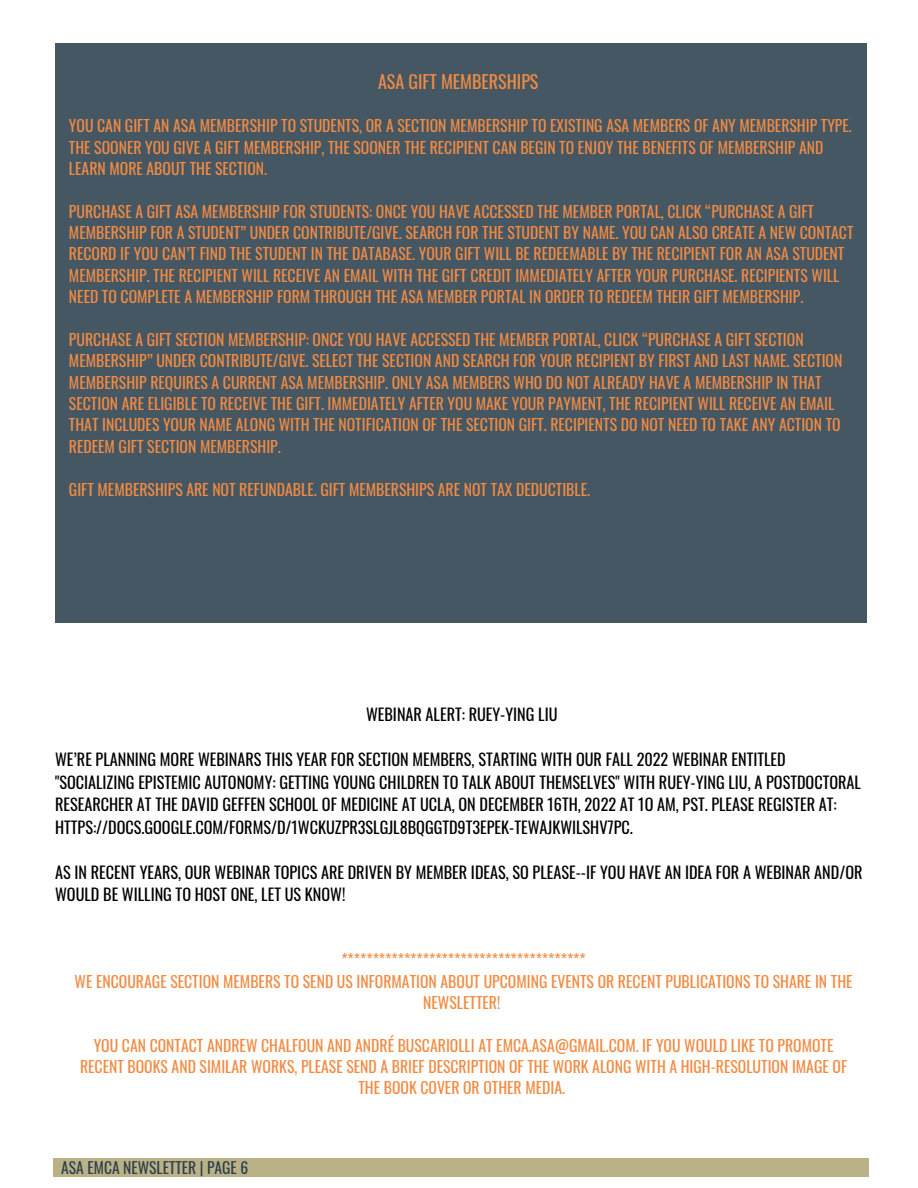
<style>
.page{position:relative;width:918px;height:1188px;background:#fff}
.page>*{position:absolute;margin:0;border:0;box-sizing:border-box;transform-origin:0 0}
.t1{font:18px "Oswald";color:#f28b43}
.t2{font:16.2px/22.5px "Oswald";color:#000}
.t3{font:15.75px/21.3px "Oswald";color:#f28b43}
.t4{font:15.6px "Oswald";color:#2e404b}
</style>
<div class="page">
<div style="left:53px;top:1158px;width:815px;height:18px;background:#bab187"></div>
<div style="left:55px;top:43px;width:811px;height:580px;background:#455763"></div>
<p class="t1" style="left:378px;top:68px;width:162px">ASA GIFT MEMBERSHIPS</p>
<p class="t3" style="left:69px;top:114px;width:784px">YOU CAN GIFT AN ASA MEMBERSHIP TO STUDENTS, OR A SECTION MEMBERSHIP TO EXISTING ASA MEMBERS OF ANY MEMBERSHIP TYPE.<br>THE SOONER YOU GIVE A GIFT MEMBERSHIP, THE SOONER THE RECIPIENT CAN BEGIN TO ENJOY THE BENEFITS OF MEMBERSHIP AND<br>LEARN MORE ABOUT THE SECTION.</p>
<p class="t3" style="left:69px;top:200px;width:786px">PURCHASE A GIFT ASA MEMBERSHIP FOR STUDENTS: ONCE YOU HAVE ACCESSED THE MEMBER PORTAL, CLICK “PURCHASE A GIFT MEMBERSHIP FOR A STUDENT” UNDER CONTRIBUTE/GIVE. SEARCH FOR THE STUDENT BY NAME. YOU CAN ALSO CREATE A NEW CONTACT RECORD IF YOU CAN’T FIND THE STUDENT IN THE DATABASE. YOUR GIFT WILL BE REDEEMABLE BY THE RECIPIENT FOR AN ASA STUDENT MEMBERSHIP. THE RECIPIENT WILL RECEIVE AN EMAIL WITH THE GIFT CREDIT IMMEDIATELY AFTER YOUR PURCHASE. RECIPIENTS WILL NEED TO COMPLETE A MEMBERSHIP FORM THROUGH THE ASA MEMBER PORTAL IN ORDER TO REDEEM THEIR GIFT MEMBERSHIP.</p>
<p class="t3" style="left:69px;top:328px;width:775px">PURCHASE A GIFT SECTION MEMBERSHIP: ONCE YOU HAVE ACCESSED THE MEMBER PORTAL, CLICK “PURCHASE A GIFT SECTION MEMBERSHIP” UNDER CONTRIBUTE/GIVE. SELECT THE SECTION AND SEARCH FOR YOUR RECIPIENT BY FIRST AND LAST NAME. SECTION MEMBERSHIP REQUIRES A CURRENT ASA MEMBERSHIP. ONLY ASA MEMBERS WHO DO NOT ALREADY HAVE A MEMBERSHIP IN THAT SECTION ARE ELIGIBLE TO RECEIVE THE GIFT. IMMEDIATELY AFTER YOU MAKE YOUR PAYMENT, THE RECIPIENT WILL RECEIVE AN EMAIL THAT INCLUDES YOUR NAME ALONG WITH THE NOTIFICATION OF THE SECTION GIFT. RECIPIENTS DO NOT NEED TO TAKE ANY ACTION TO REDEEM GIFT SECTION MEMBERSHIP.</p>
<p class="t3" style="left:69px;top:478px;width:523px">GIFT MEMBERSHIPS ARE NOT REFUNDABLE. GIFT MEMBERSHIPS ARE NOT TAX DEDUCTIBLE.</p>
<p class="t2" style="left:366px;top:703px;width:193px">WEBINAR ALERT: RUEY-YING LIU</p>
<p class="t2" style="left:55px;top:748px;width:807px">WE’RE PLANNING MORE WEBINARS THIS YEAR FOR SECTION MEMBERS, STARTING WITH OUR FALL 2022 WEBINAR ENTITLED "SOCIALIZING EPISTEMIC AUTONOMY: GETTING YOUNG CHILDREN TO TALK ABOUT THEMSELVES" WITH RUEY-YING LIU, A POSTDOCTORAL RESEARCHER AT THE DAVID GEFFEN SCHOOL OF MEDICINE AT UCLA, ON DECEMBER 16TH, 2022 AT 1O AM, PST. PLEASE REGISTER AT:<br>HTTPS://DOCS.GOOGLE.COM/FORMS/D/1WCKUZPR3SLGJL8BQGGTD9T3EPEK-TEWAJKWILSHV7PC.</p>
<p class="t2" style="left:55px;top:860px;width:809px">AS IN RECENT YEARS, OUR WEBINAR TOPICS ARE DRIVEN BY MEMBER IDEAS, SO PLEASE--IF YOU HAVE AN IDEA FOR A WEBINAR AND/OR<br>WOULD BE WILLING TO HOST ONE, LET US KNOW!</p>
<p class="t3" style="left:75px;top:948px;width:779px;text-align:center">***************************************<br>WE ENCOURAGE SECTION MEMBERS TO SEND US INFORMATION ABOUT UPCOMING EVENTS OR RECENT PUBLICATIONS TO SHARE IN THE<br>NEWSLETTER!</p>
<p class="t3" style="left:80px;top:1034px;width:769px;text-align:center">YOU CAN CONTACT ANDREW CHALFOUN AND ANDRÉ BUSCARIOLLI AT EMCA.ASA@GMAIL.COM. IF YOU WOULD LIKE TO PROMOTE<br>RECENT BOOKS AND SIMILAR WORKS, PLEASE SEND A BRIEF DESCRIPTION OF THE WORK ALONG WITH A HIGH-RESOLUTION IMAGE OF<br>THE BOOK COVER OR OTHER MEDIA.</p>
<p class="t4" style="left:61px;top:1155px;width:188px">ASA EMCA NEWSLETTER | PAGE 6</p>
</div>
